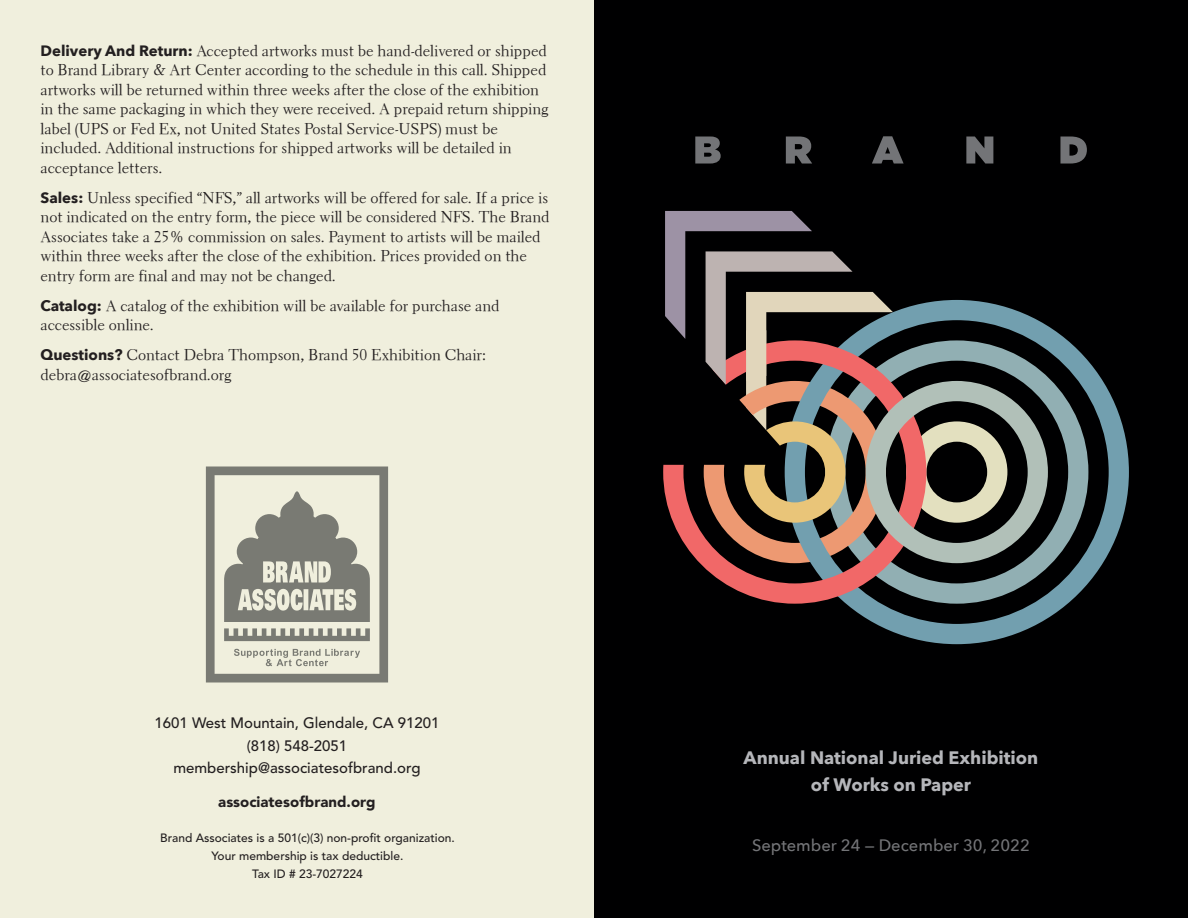
<style>
.page{position:relative;width:1188px;height:918px;background:#fff}
.page>*{position:absolute;margin:0;border:0;box-sizing:border-box;transform-origin:0 0}
.t1{font:700 18px/27px "Avenir Next";color:#b5b6ba;text-align:center}
.t2{font:500 16.5px "Avenir Next";color:#737477}
.t3{font:15px/19.5px "Elante";color:#231f20}
.t4{font:500 15px/22.5px "Avenir LT Std";color:#231f20;text-align:center}
.t5{font:900 15px "Avenir LT Std";color:#231f20}
.t6{font:500 12px/18px "Avenir LT Std";color:#231f20;text-align:center}
.s1{font-family:"Avenir Next";font-weight:700}
</style>
<div class="page">
<div style="left:594px;top:0;width:594px;height:918px;background:#000001"></div>
<div style="left:0;top:0;width:594px;height:918px;background:#f0efdd"></div>
<svg style="left:206px;top:466px;width:182px;height:216px"></svg>
<svg style="left:695px;top:137px;width:26px;height:27px"></svg>
<svg style="left:786px;top:137px;width:26px;height:27px"></svg>
<svg style="left:872px;top:136px;width:32px;height:28px"></svg>
<svg style="left:966px;top:137px;width:27px;height:27px"></svg>
<svg style="left:1060px;top:137px;width:27px;height:27px"></svg>
<svg style="left:846px;top:326px;width:283px;height:318px"></svg>
<svg style="left:663px;top:464px;width:263px;height:140px"></svg>
<svg style="left:665px;top:211px;width:383px;height:352px"></svg>
<p class="t3" style="left:40px;top:40px;width:510px"><span class="s1">Delivery And Return:</span> Accepted artworks must be hand-delivered or shipped to Brand Library &amp; Art Center according to the schedule in this call. Shipped artworks will be returned within three weeks after the close of the exhibition in the same packaging in which they were received. A prepaid return shipping label (UPS or Fed Ex, not United States Postal Service-USPS) must be included. Additional instructions for shipped artworks will be detailed in acceptance letters.</p>
<p class="t3" style="left:40px;top:187px;width:511px"><span class="s1">Sales:</span> Unless specified “NFS,” all artworks will be offered for sale. If a price is not indicated on the entry form, the piece will be considered NFS. The Brand Associates take a 25% commission on sales. Payment to artists will be mailed within three weeks after the close of the exhibition. Prices provided on the entry form are final and may not be changed.</p>
<p class="t3" style="left:40px;top:295px;width:460px"><span class="s1">Catalog:</span> A catalog of the exhibition will be available for purchase and accessible online.</p>
<p class="t3" style="left:40px;top:345px;width:447px"><span class="s1">Questions?</span> Contact Debra Thompson, Brand 50 Exhibition Chair: debra@associatesofbrand.org</p>
<p class="t4" style="left:155px;top:712px;width:286px">1601 West Mountain, Glendale, CA 91201 (818) 548-2051 membership@associatesofbrand.org</p>
<p class="t5" style="left:218px;top:793px;width:159px">associatesofbrand.org</p>
<p class="t6" style="left:160px;top:829px;width:296px">Brand Associates is a 501(c)(3) non-profit organization.<br>Your membership is tax deductible.<br>Tax ID # 23-7027224</p>
<p class="t1" style="left:744px;top:743px;width:296px">Annual National Juried Exhibition of Works on Paper</p>
<p class="t2" style="left:752px;top:831px;width:279px">September 24 — December 30, 2022</p>
</div>
